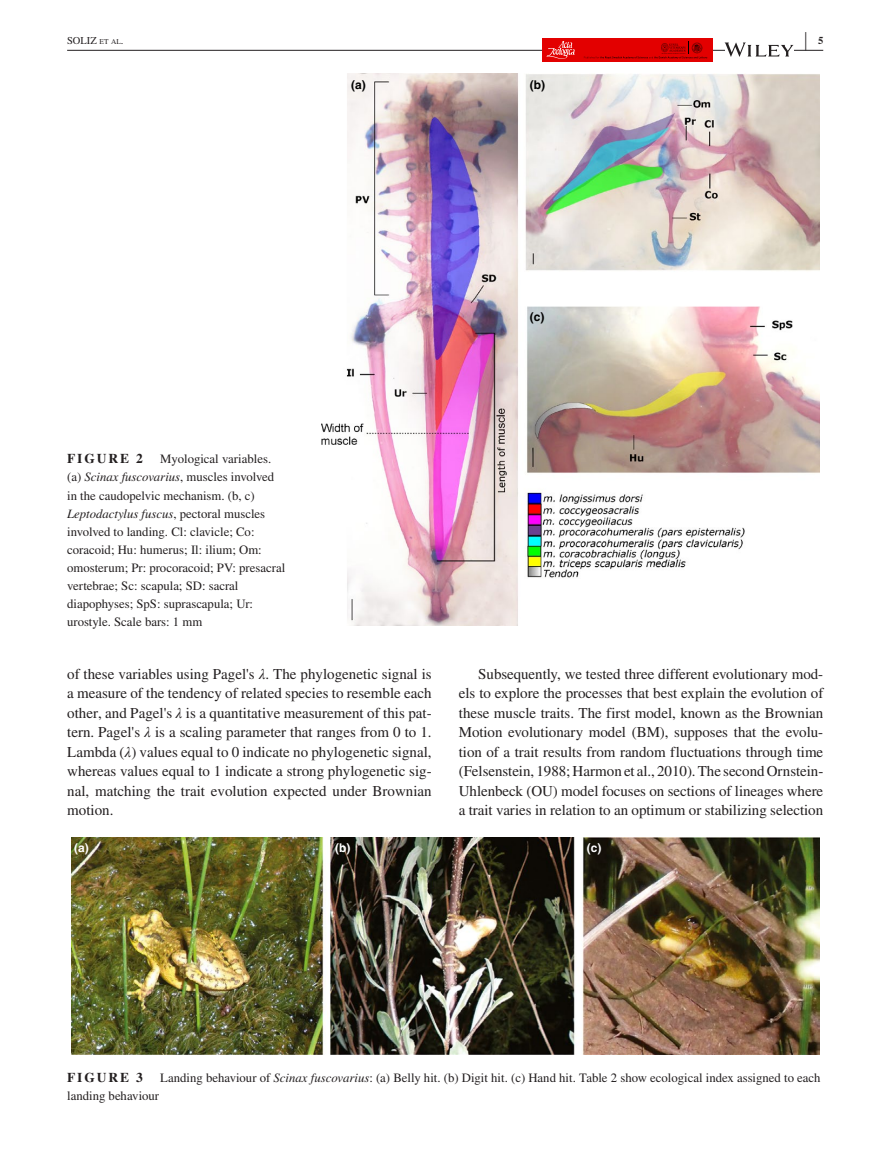
<style>
.page{position:relative;width:893px;height:1174px;background:#fff}
.page>*{position:absolute;margin:0;border:0;box-sizing:border-box;transform-origin:0 0}
.t1{font:700 25.95px "STIX";color:#231f20;scale:.36 1}
.t2{font:15px/19.5px "STIX";color:#231f20;text-align:justify}
.t3{font:700 13.5px "STIX";letter-spacing:.14em;color:#231f20}
.t4{font:12.75px/18px "STIX";color:#231f20}
.t5{font:700 12px "Helvetica";color:#000}
.t6{font:700 12px "Helvetica";color:#fff}
.t7{font:10.5px "STIX";color:#231f20}
.t8{font:700 10.5px "STIX";color:#231f20}
.s1{font-size:7.35px}
.s2{font-style:italic}
</style>
<div class="page">
<hr style="left:67px;top:50px;width:756px;height:1px;background:#231f20">
<div style="left:542px;top:38px;width:170px;height:24px;background:#e30000"></div>
<svg style="left:546px;top:41px;width:29px;height:18px"></svg>
<svg style="left:584px;top:42px;width:123px;height:17px"></svg>
<svg style="left:725px;top:42px;width:68px;height:15px"></svg>
<img style="left:321px;top:73px;width:498px;height:552px">
<img style="left:71px;top:837px;width:748px;height:217px">
<h1 class="t1" style="left:805px;top:26px;width:7px">|</h1>
<p class="t7" style="left:67px;top:33px;width:58px">SOLIZ <span class="s1">et al</span>.</p>
<p class="t8" style="left:818px;top:34px;width:7px">5</p>
<p class="t5" style="left:351px;top:77px;width:16px">(a)</p>
<p class="t5" style="left:530px;top:77px;width:17px">(b)</p>
<p class="t3" style="left:67px;top:451px;width:77px">FIGURE 2</p>
<p class="t4" style="left:67px;top:451px;width:220px;text-indent:93px">Myological variables. (a) <span class="s2">Scinax fuscovarius</span>, muscles involved in the caudopelvic mechanism. (b, c)<br><span class="s2">Leptodactylus fuscus</span>, pectoral muscles involved to landing. Cl: clavicle; Co: coracoid; Hu: humerus; Il: ilium; Om: omosterum; Pr: procoracoid; PV: presacral vertebrae; Sc: scapula; SD: sacral diapophyses; SpS: suprascapula; Ur: urostyle. Scale bars: 1 mm</p>
<p class="t5" style="left:530px;top:309px;width:16px">(c)</p>
<p class="t2" style="left:67px;top:665px;width:366px">of these variables using Pagel's <span class="s2">λ</span>. The phylogenetic signal is a measure of the tendency of related species to resemble each other, and Pagel's <span class="s2">λ</span> is a quantitative measurement of this pat&shy;tern. Pagel's <span class="s2">λ</span> is a scaling parameter that ranges from 0 to 1.<br>Lambda (<span class="s2">λ</span>) values equal to 0 indicate no phylogenetic signal, whereas values equal to 1 indicate a strong phylogenetic sig&shy;nal, matching the trait evolution expected under Brownian motion.</p>
<p class="t2" style="left:459px;top:665px;width:366px;text-indent:20px">Subsequently, we tested three different evolutionary mod&shy;els to explore the processes that best explain the evolution of these muscle traits. The first model, known as the Brownian Motion evolutionary model (BM), supposes that the evolu&shy;tion of a trait results from random fluctuations through time (Felsenstein, 1988; Harmon et al., 2010). The second Ornstein‐ Uhlenbeck (OU) model focuses on sections of lineages where a trait varies in relation to an optimum or stabilizing selection</p>
<p class="t6" style="left:74px;top:840px;width:16px">(a)</p>
<p class="t6" style="left:335px;top:840px;width:17px">(b)</p>
<p class="t6" style="left:587px;top:840px;width:16px">(c)</p>
<p class="t3" style="left:67px;top:1069px;width:77px">FIGURE 3</p>
<p class="t4" style="left:160px;top:1069px;width:662px">Landing behaviour of <span class="s2">Scinax fuscovarius</span>: (a) Belly hit. (b) Digit hit. (c) Hand hit. Table 2 show ecological index assigned to each</p>
<p class="t4" style="left:67px;top:1087px;width:94px">landing behaviour</p>
</div>
